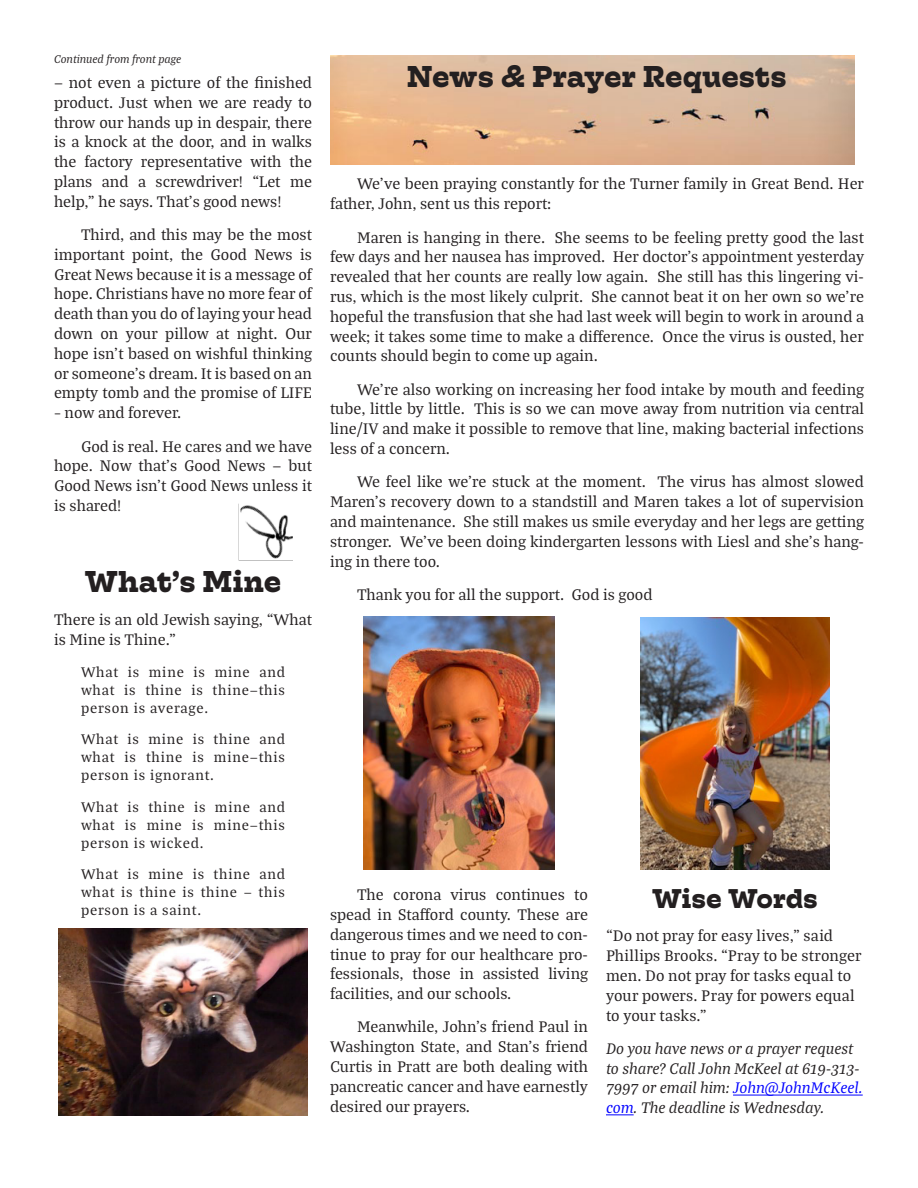
<style>
.page{position:relative;width:918px;height:1188px;background:#fff}
.page>*{position:absolute;margin:0;border:0;box-sizing:border-box;transform-origin:0 0}
._2-Body{font:700 30px "Hatch";color:#231f20}
._2-Body-2{font:700 27px "Hatch";color:#231f20}
._2-Body-3{font:16.5px/19.8px "Bagatela";color:#231f20;text-align:justify}
._2-Body-4{font:italic 16.5px/19.8px "Bagatela";letter-spacing:-.005em;color:#231f20}
._2-No_First{font:16.5px/19.8px "Bagatela";color:#231f20}
._0-Scripture{font:15px/18px "Bagatela";letter-spacing:.05em;color:#231f20;text-align:justify}
._2-No_First-2{font:italic 12px "Bagatela";color:#231f20}
.s1{color:#00f}
</style>
<div class="page">
<img style="left:330px;top:56px;width:525px;height:109px">
<img style="left:238px;top:504px;width:55px;height:57px">
<img style="left:364px;top:616px;width:190px;height:253px">
<img style="left:641px;top:618px;width:188px;height:251px">
<hr style="left:733px;top:1095px;width:130px;height:1px;background:#00f">
<svg style="left:606px;top:1114px;width:28px;height:1px"></svg>
<img style="left:58px;top:929px;width:250px;height:187px">
<p class="_2-No_First-2" style="left:54px;top:51px;width:129px">Continued from front page</p>
<p class="_2-Body-3" style="left:54px;top:72px;width:260px">— not even a picture of the finished</p>
<p class="_2-Body" style="left:407px;top:57px;width:381px">News &amp; Prayer Requests</p>
<p class="_2-Body-3" style="left:54px;top:92px;width:260px">product. Just when we are ready to throw our hands up in despair, there is a knock at the door, and in walks the factory representative with the plans and a screwdriver! “Let me help,” he says. That’s good news!</p>
<p class="_2-Body-3" style="left:54px;top:224px;width:260px;text-indent:27px">Third, and this may be the most important point, the Good News is Great News because it is a message of hope. Christians have no more fear of death than you do of laying your head down on your pillow at night. Our hope isn’t based on wishful thinking or someone’s dream. It is based on an empty tomb and the promise of LIFE</p>
<p class="_2-Body-3" style="left:54px;top:402px;width:129px">– now and forever.</p>
<p class="_2-Body-3" style="left:54px;top:435px;width:260px;text-indent:27px">God is real. He cares and we have hope. Now that’s Good News — but Good News isn’t Good News unless it is shared!</p>
<p class="_2-Body-3" style="left:330px;top:173px;width:535px;text-indent:27px">We’ve been praying constantly for the Turner family in Great Bend. Her father, John, sent us this report:</p>
<p class="_2-Body-3" style="left:330px;top:226px;width:536px;text-indent:27px">Maren is hanging in there. She seems to be feeling pretty good the last few days and her nausea has improved. Her doctor’s appointment yesterday revealed that her counts are really low again. She still has this lingering vi&shy;rus, which is the most likely culprit. She cannot beat it on her own so we’re hopeful the transfusion that she had last week will begin to work in around a week; it takes some time to make a difference. Once the virus is ousted, her counts should begin to come up again.</p>
<p class="_2-Body-3" style="left:330px;top:379px;width:536px;text-indent:27px">We’re also working on increasing her food intake by mouth and feeding tube, little by little. This is so we can move away from nutrition via central line/IV and make it possible to remove that line, making bacterial infections less of a concern.</p>
<p class="_2-Body-3" style="left:330px;top:471px;width:536px;text-indent:27px">We feel like we’re stuck at the moment. The virus has almost slowed Maren’s recovery down to a standstill and Maren takes a lot of supervision and maintenance. She still makes us smile everyday and her legs are getting stronger. We’ve been doing kindergarten lessons with Liesl and she’s hang&shy;ing in there too.</p>
<p class="_2-Body-3" style="left:357px;top:584px;width:297px">Thank you for all the support. God is good</p>
<p class="_2-Body" style="left:85px;top:561px;width:198px">What’s Mine</p>
<p class="_2-No_First" style="left:54px;top:609px;width:259px">There is an old Jewish saying, “What is Mine is Thine.”</p>
<p class="_0-Scripture" style="left:81px;top:662px;width:206px">What is mine is mine and what is thine is thine—this person is average.</p>
<p class="_0-Scripture" style="left:81px;top:729px;width:205px">What is mine is thine and what is thine is mine—this person is ignorant.</p>
<p class="_0-Scripture" style="left:81px;top:797px;width:206px">What is thine is mine and what is mine is mine—this person is wicked.</p>
<p class="_0-Scripture" style="left:81px;top:864px;width:205px">What is mine is thine and what is thine is thine — this person is a saint.</p>
<p class="_2-Body-2" style="left:652px;top:880px;width:167px">Wise Words</p>
<p class="_2-Body-3" style="left:606px;top:925px;width:257px;text-align:left">“Do not pray for easy lives,” said<br>Phillips Brooks. “Pray to be stronger men. Do not pray for tasks equal to your powers. Pray for powers equal to your tasks.”</p>
<p class="_2-Body-4" style="left:606px;top:1037px;width:258px">Do you have news or a prayer request to share? Call John McKeel at 619-313- 7997 or email him: <span class="s1">John@JohnMcKeel. com</span>. The deadline is Wednesday.</p>
<p class="_2-Body-3" style="left:330px;top:884px;width:260px;text-indent:27px">The corona virus continues to spead in Stafford county. These are dangerous times and we need to con&shy;tinue to pray for our healthcare pro&shy;fessionals, those in assisted living facilities, and our schools.</p>
<p class="_2-Body-3" style="left:330px;top:1016px;width:260px;text-indent:27px">Meanwhile, John’s friend Paul in Washington State, and Stan’s friend Curtis in Pratt are both dealing with pancreatic cancer and have earnestly desired our prayers.</p>
</div>
